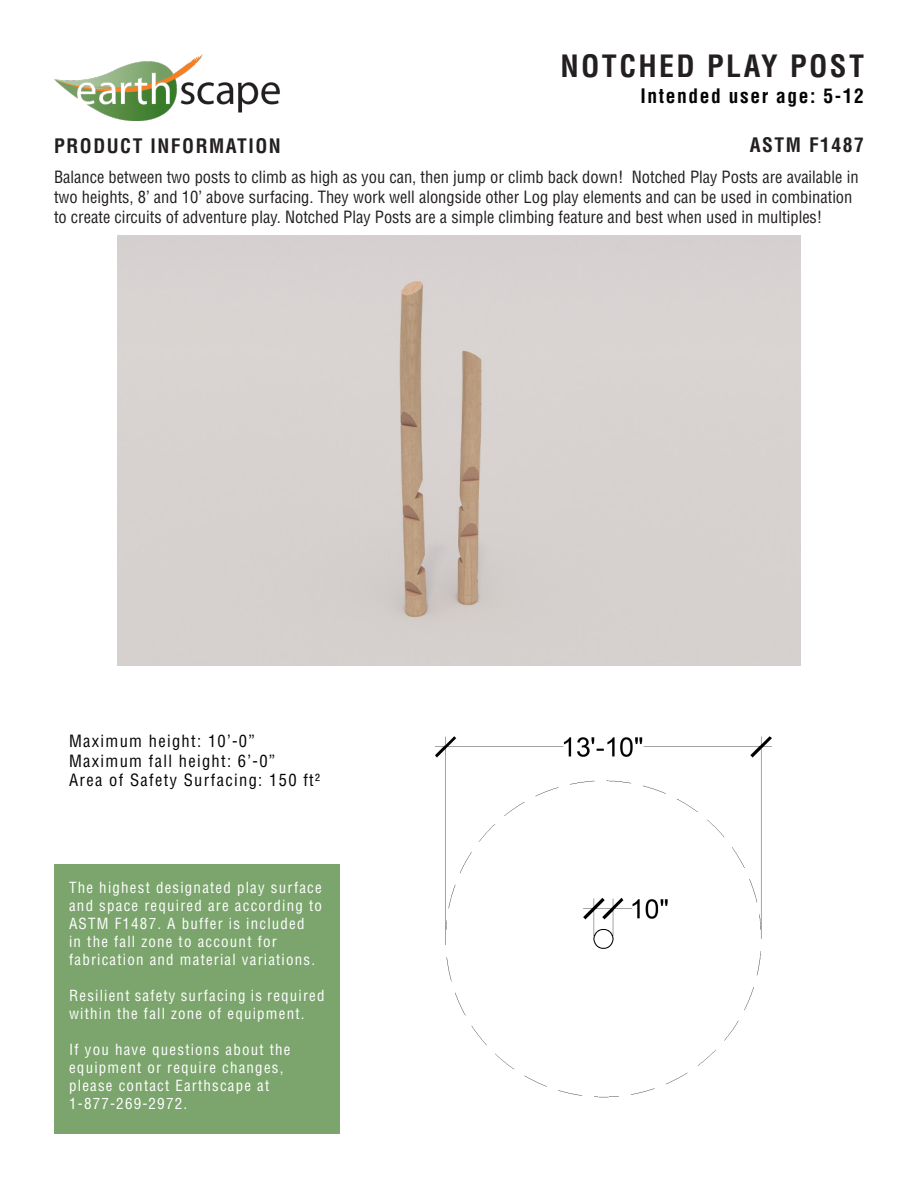
<style>
.page{position:relative;width:918px;height:1188px;background:#fff}
.page>*{position:absolute;margin:0;border:0;box-sizing:border-box;transform-origin:0 0}
.t1{font:700 condensed 30px "Helvetica";letter-spacing:.08em;color:#231f20}
.t2{font:700 condensed 19.5px "Helvetica";letter-spacing:.08em;color:#231f20}
.t3{font:700 condensed 19.5px "Helvetica";letter-spacing:.08em;color:#040503}
.t4{font:condensed 16.5px/19.8px "Helvetica";color:#231f20}
.t5{font:condensed 16.5px "Helvetica";letter-spacing:.08em;color:#040503}
.t6{font:condensed 15px/18px "Helvetica";letter-spacing:.08em;color:#fff}
</style>
<div class="page">
<img style="left:54px;top:54px;width:226px;height:66px">
<div style="left:54px;top:864px;width:286px;height:270px;background:#7ba56c"></div>
<div style="left:117px;top:236px;width:684px;height:429px;background:#d7d1cf"></div>
<img style="left:435px;top:736px;width:337px;height:362px">
<p class="t1" style="left:561px;top:47px;width:305px">NOTCHED PLAY POST</p>
<p class="t3" style="left:641px;top:83px;width:225px">Intended user age: 5-12</p>
<h2 class="t2" style="left:54px;top:134px;width:228px">PRODUCT INFORMATION</h2>
<p class="t2" style="left:750px;top:133px;width:116px">ASTM F1487</p>
<p class="t4" style="left:54px;top:167px;width:806px">Balance between two posts to climb as high as you can, then jump or climb back down! Notched Play Posts are available in two heights, 8’ and 10’ above surfacing. They work well alongside other Log play elements and can be used in combination to create circuits of adventure play. Notched Play Posts are a simple climbing feature and best when used in multiples!</p>
<p class="t5" style="left:69px;top:730px;width:187px">Maximum height: 10’-0”</p>
<p class="t5" style="left:69px;top:750px;width:208px">Maximum fall height: 6’-0”</p>
<p class="t5" style="left:69px;top:770px;width:252px">Area of Safety Surfacing: 150 ft²</p>
<p class="t6" style="left:69px;top:878px;width:254px">The highest designated play surface and space required are according to ASTM F1487. A buffer is included<br>in the fall zone to account for fabrication and material variations.</p>
<p class="t6" style="left:69px;top:986px;width:257px">Resilient safety surfacing is required within the fall zone of equipment.</p>
<p class="t6" style="left:69px;top:1040px;width:223px">If you have questions about the equipment or require changes, please contact Earthscape at</p>
<p class="t6" style="left:69px;top:1094px;width:120px">1-877-269-2972.</p>
</div>
